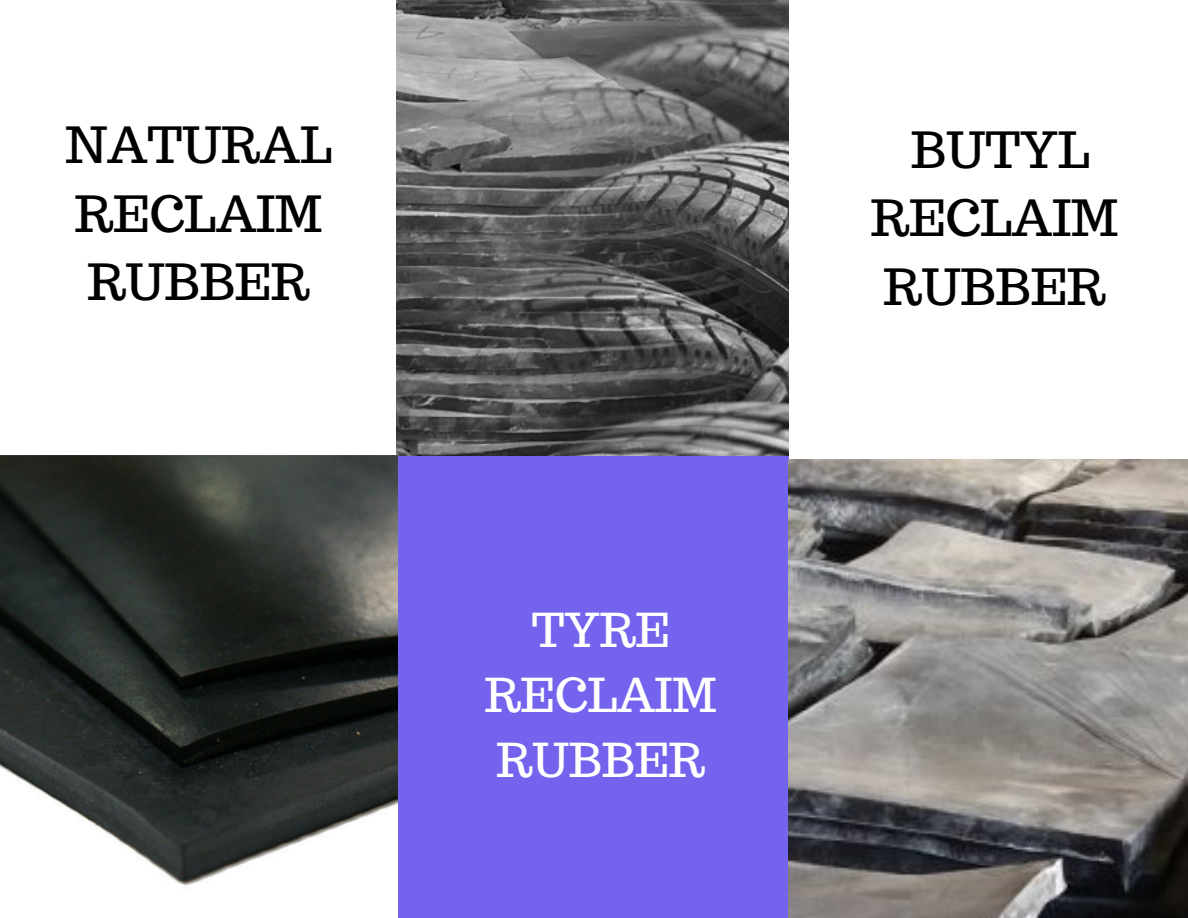
<style>
.page{position:relative;width:1188px;height:918px;background:#7363ed}
.page>*{position:absolute;margin:0;border:0;box-sizing:border-box;transform-origin:0 0}
.t1{font:65.4px "Allerta Stencil";color:#000}
.t2{font:49.8px/68.7px "Trocchi";color:#000;text-align:center}
.t3{font:46.65px/65.2px "Trocchi";color:#fff;text-align:center}
.t4{font:43.65px "Bodoni FLF";color:#000}
</style>
<div class="page">
<div style="left:0;top:0;width:397px;height:918px;background:#fff"></div>
<img style="left:396px;top:0;width:393px;height:456px">
<img style="left:0;top:456px;width:397px;height:430px">
<div style="left:789px;top:0;width:399px;height:918px;background:#fff"></div>
<img style="left:789px;top:459px;width:399px;height:459px">
<p class="t2" style="left:65px;top:110px;width:268px;text-align:left">NATURAL<br>RECLAIM<br>RUBBER</p>
<p class="t3" style="left:485px;top:597px;width:233px">TYRE<br>RECLAIM<br>RUBBER</p>
<p class="t2" style="left:910px;top:88px;width:177px">DIL<br>SEEDS</p>
<p class="t2" style="left:871px;top:115px;width:249px">BUTYL<br>RECLAIM<br>RUBBER</p>
<h1 class="t1" style="left:889px;top:172px;width:205px">GHATI</h1>
<p class="t4" style="left:916px;top:276px;width:154px">HS Code</p>
</div>
